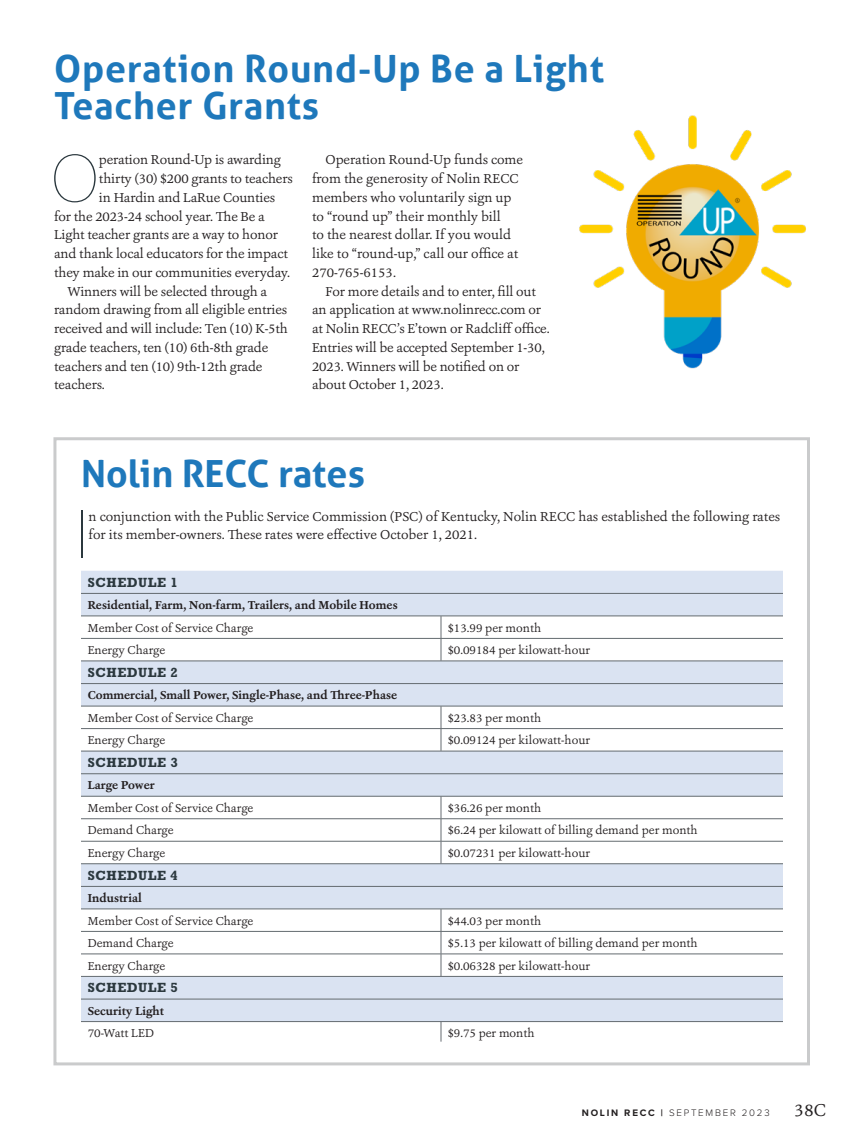
<style>
.page{position:relative;width:864px;height:1134px;background:#fff}
.page>*{position:absolute;margin:0;border:0;box-sizing:border-box;transform-origin:0 0}
.NOLIN_Drop_Cap{font:100 66.75px "Acumin Pro";color:#2b383e}
.NOLIN_Header{font:700 37.5px/37.5px "Aller";letter-spacing:.02em;color:#1e78bb}
.NOLIN_Header_w_line{font:700 37.5px "Aller";color:#1e78bb}
.t1{font:18px "Ashbury";color:#231f20}
.NOLIN_indent{font:13.5px/18.8px "Ashbury";letter-spacing:-.01em;color:#231f20}
.NOLIN_Drop_Cap-2{font:13.5px/18.8px "Ashbury";letter-spacing:-.01em;color:#231f20}
.NOLIN_NO_indent{font:700 13.5px "Rockwell Std";letter-spacing:.04em;color:#2b383e}
.NOLIN_NO_indent-2{font:12px "Ashbury";color:#231f20}
.NOLIN_NO_indent-3{font:700 12px "Ashbury";color:#231f20}
.t2{font:300 9.75px "Proxima Nova";letter-spacing:.18em;color:#231f20}
.s1{font-weight:700}
</style>
<div class="page">
<svg style="left:81px;top:571px;width:702px;height:450px;fill:#dae3f2"></svg>
<hr style="left:81px;top:593px;width:360px;height:1px;background:#646b70">
<hr style="left:441px;top:593px;width:342px;height:1px;background:#646b70">
<hr style="left:81px;top:616px;width:360px;height:1px;background:#646b70">
<hr style="left:441px;top:616px;width:342px;height:1px;background:#646b70">
<hr style="left:81px;top:638px;width:360px;height:1px;background:#646b70">
<hr style="left:441px;top:638px;width:342px;height:1px;background:#646b70">
<svg style="left:441px;top:616px;width:1px;height:45px"></svg>
<hr style="left:81px;top:661px;width:360px;height:1px;background:#646b70">
<hr style="left:441px;top:661px;width:342px;height:1px;background:#646b70">
<hr style="left:81px;top:683px;width:360px;height:1px;background:#646b70">
<hr style="left:441px;top:683px;width:342px;height:1px;background:#646b70">
<hr style="left:81px;top:706px;width:360px;height:1px;background:#646b70">
<hr style="left:441px;top:706px;width:342px;height:1px;background:#646b70">
<hr style="left:81px;top:728px;width:360px;height:1px;background:#646b70">
<hr style="left:441px;top:728px;width:342px;height:1px;background:#646b70">
<svg style="left:441px;top:706px;width:1px;height:45px"></svg>
<hr style="left:81px;top:751px;width:360px;height:1px;background:#646b70">
<hr style="left:441px;top:751px;width:342px;height:1px;background:#646b70">
<hr style="left:81px;top:773px;width:360px;height:1px;background:#646b70">
<hr style="left:441px;top:773px;width:342px;height:1px;background:#646b70">
<hr style="left:81px;top:796px;width:360px;height:1px;background:#646b70">
<hr style="left:441px;top:796px;width:342px;height:1px;background:#646b70">
<hr style="left:81px;top:818px;width:360px;height:1px;background:#646b70">
<hr style="left:441px;top:818px;width:342px;height:1px;background:#646b70">
<hr style="left:81px;top:841px;width:360px;height:1px;background:#646b70">
<hr style="left:441px;top:841px;width:342px;height:1px;background:#646b70">
<svg style="left:441px;top:797px;width:1px;height:66px"></svg>
<hr style="left:81px;top:863px;width:360px;height:1px;background:#646b70">
<hr style="left:441px;top:863px;width:342px;height:1px;background:#646b70">
<hr style="left:81px;top:886px;width:360px;height:1px;background:#646b70">
<hr style="left:441px;top:886px;width:342px;height:1px;background:#646b70">
<hr style="left:81px;top:909px;width:360px;height:1px;background:#646b70">
<hr style="left:441px;top:909px;width:342px;height:1px;background:#646b70">
<hr style="left:81px;top:931px;width:360px;height:1px;background:#646b70">
<hr style="left:441px;top:931px;width:342px;height:1px;background:#646b70">
<hr style="left:81px;top:954px;width:360px;height:1px;background:#646b70">
<hr style="left:441px;top:954px;width:342px;height:1px;background:#646b70">
<svg style="left:441px;top:909px;width:1px;height:67px"></svg>
<hr style="left:81px;top:976px;width:360px;height:1px;background:#646b70">
<hr style="left:441px;top:976px;width:342px;height:1px;background:#646b70">
<hr style="left:81px;top:999px;width:360px;height:1px;background:#646b70">
<hr style="left:441px;top:999px;width:342px;height:1px;background:#646b70">
<hr style="left:81px;top:1021px;width:360px;height:1px;background:#646b70">
<hr style="left:441px;top:1021px;width:342px;height:1px;background:#646b70">
<svg style="left:441px;top:1022px;width:1px;height:20px"></svg>
<div style="left:53px;top:437px;width:757px;height:628px;border:3px solid #cacbcc"></div>
<img style="left:579px;top:115px;width:227px;height:254px">
<p class="NOLIN_Header" style="left:54px;top:49px;width:551px">Operation Round-Up Be a Light<br>Teacher Grants</p>
<p class="NOLIN_Drop_Cap" style="left:51px;top:133px;width:50px">O</p>
<p class="NOLIN_Drop_Cap-2" style="left:99px;top:150px;width:183px">peration Round-Up is awarding</p>
<p class="NOLIN_indent" style="left:312px;top:150px;width:213px;text-indent:14px">Operation Round-Up funds come from the generosity of Nolin RECC members who voluntarily sign up to “round up” their monthly bill<br>to the nearest dollar. If you would like to “round-up,” call our office at<br>270-765-6153.</p>
<p class="NOLIN_indent" style="left:312px;top:282px;width:239px;text-indent:14px">For more details and to enter, fill out an application at www.nolinrecc.com or at Nolin RECC’s E’town or Radcliff office.<br>Entries will be accepted September 1-30, 2023. Winners will be notified on or about October 1, 2023.</p>
<p class="NOLIN_Drop_Cap-2" style="left:99px;top:169px;width:195px">thirty (30) $200 grants to teachers</p>
<p class="NOLIN_Drop_Cap-2" style="left:99px;top:188px;width:178px">in Hardin and LaRue Counties</p>
<p class="NOLIN_Drop_Cap-2" style="left:54px;top:207px;width:212px">for the 2023-24 school year. The Be a</p>
<p class="NOLIN_Drop_Cap-2" style="left:54px;top:225px;width:225px">Light teacher grants are a way to honor</p>
<p class="NOLIN_Drop_Cap-2" style="left:54px;top:244px;width:235px">and thank local educators for the impact</p>
<p class="NOLIN_Drop_Cap-2" style="left:54px;top:263px;width:237px">they make in our communities everyday.</p>
<p class="NOLIN_indent" style="left:54px;top:282px;width:235px;text-indent:14px">Winners will be selected through a random drawing from all eligible entries received and will include: Ten (10) K-5th grade teachers, ten (10) 6th-8th grade teachers and ten (10) 9th-12th grade teachers.</p>
<p class="NOLIN_Header_w_line" style="left:81px;top:450px;width:285px">Nolin RECC rates</p>
<p class="NOLIN_Drop_Cap" style="left:75px;top:489px;width:15px">I</p>
<p class="NOLIN_Drop_Cap-2" style="left:89px;top:507px;width:693px">n conjunction with the Public Service Commission (PSC) of Kentucky, Nolin RECC has established the following rates for its member-owners. These rates were effective October 1, 2021.</p>
<p class="NOLIN_NO_indent" style="left:88px;top:574px;width:92px">SCHEDULE 1</p>
<p class="NOLIN_NO_indent-3" style="left:88px;top:597px;width:311px">Residential, Farm, Non-farm, Trailers, and Mobile Homes</p>
<p class="NOLIN_NO_indent-2" style="left:88px;top:620px;width:167px">Member Cost of Service Charge</p>
<p class="NOLIN_NO_indent-2" style="left:448px;top:620px;width:95px">$13.99 per month</p>
<p class="NOLIN_NO_indent-2" style="left:88px;top:642px;width:79px">Energy Charge</p>
<p class="NOLIN_NO_indent-2" style="left:448px;top:642px;width:144px">$0.09184 per kilowatt-hour</p>
<p class="NOLIN_NO_indent" style="left:88px;top:664px;width:92px">SCHEDULE 2</p>
<p class="NOLIN_NO_indent-3" style="left:88px;top:687px;width:311px">Commercial, Small Power, Single-Phase, and Three-Phase</p>
<p class="NOLIN_NO_indent-2" style="left:88px;top:710px;width:167px">Member Cost of Service Charge</p>
<p class="NOLIN_NO_indent-2" style="left:448px;top:710px;width:95px">$23.83 per month</p>
<p class="NOLIN_NO_indent-2" style="left:88px;top:733px;width:79px">Energy Charge</p>
<p class="NOLIN_NO_indent-2" style="left:448px;top:733px;width:144px">$0.09124 per kilowatt-hour</p>
<p class="NOLIN_NO_indent" style="left:88px;top:754px;width:92px">SCHEDULE 3</p>
<p class="NOLIN_NO_indent-3" style="left:88px;top:778px;width:69px">Large Power</p>
<p class="NOLIN_NO_indent-2" style="left:88px;top:800px;width:167px">Member Cost of Service Charge</p>
<p class="NOLIN_NO_indent-2" style="left:448px;top:800px;width:95px">$36.26 per month</p>
<p class="NOLIN_NO_indent-2" style="left:88px;top:823px;width:87px">Demand Charge</p>
<p class="NOLIN_NO_indent-2" style="left:448px;top:823px;width:251px">$6.24 per kilowatt of billing demand per month</p>
<p class="NOLIN_NO_indent-2" style="left:88px;top:845px;width:79px">Energy Charge</p>
<p class="NOLIN_NO_indent-2" style="left:448px;top:845px;width:144px">$0.07231 per kilowatt-hour</p>
<p class="NOLIN_NO_indent" style="left:88px;top:867px;width:92px">SCHEDULE 4</p>
<p class="NOLIN_NO_indent-3" style="left:88px;top:890px;width:56px">Industrial</p>
<p class="NOLIN_NO_indent-2" style="left:88px;top:913px;width:167px">Member Cost of Service Charge</p>
<p class="NOLIN_NO_indent-2" style="left:448px;top:913px;width:95px">$44.03 per month</p>
<p class="NOLIN_NO_indent-2" style="left:88px;top:935px;width:87px">Demand Charge</p>
<p class="NOLIN_NO_indent-2" style="left:448px;top:935px;width:251px">$5.13 per kilowatt of billing demand per month</p>
<p class="NOLIN_NO_indent-2" style="left:88px;top:958px;width:79px">Energy Charge</p>
<p class="NOLIN_NO_indent-2" style="left:448px;top:958px;width:144px">$0.06328 per kilowatt-hour</p>
<p class="NOLIN_NO_indent" style="left:88px;top:980px;width:92px">SCHEDULE 5</p>
<p class="NOLIN_NO_indent-3" style="left:88px;top:1003px;width:78px">Security Light</p>
<p class="NOLIN_NO_indent-2" style="left:88px;top:1026px;width:68px">70-Watt LED</p>
<p class="NOLIN_NO_indent-2" style="left:448px;top:1026px;width:88px">$9.75 per month</p>
<p class="t2" style="left:582px;top:1106px;width:189px"><span class="s1">NOLIN RECC |</span> SEPTEMBER 2023</p>
<h3 class="t1" style="left:794px;top:1099px;width:34px">38C</h3>
</div>
